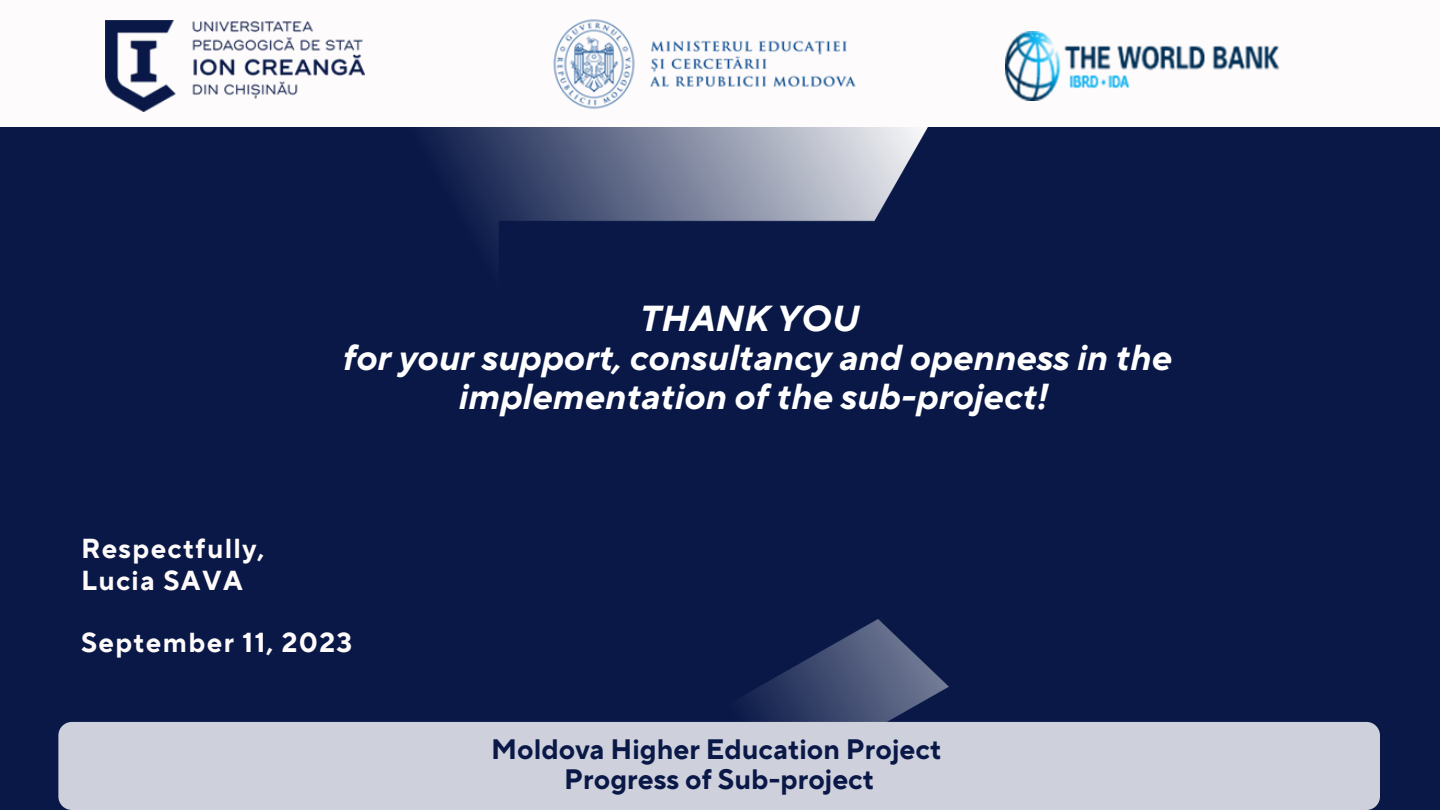
<style>
.page{position:relative;width:1440px;height:810px;background:#fdfbfb}
.page>*{position:absolute;margin:0;border:0;box-sizing:border-box;transform-origin:0 0}
.t1{font:italic 700 36px/39px "TT Norms Pro";color:#fff;text-align:center}
.t2{font:700 28px "TT Norms Pro";color:#091847}
.t3{font:700 27.4px "TT Norms Pro";letter-spacing:.05em;color:#fffbfb}
</style>
<div class="page">
<img style="left:553px;top:19px;width:303px;height:90px">
<img style="left:1005px;top:32px;width:275px;height:68px">
<img style="left:105px;top:20px;width:260px;height:92px">
<div style="left:0;top:128px;width:1440px;height:682px;background:#091847"></div>
<img style="left:405px;top:128px;width:544px;height:594px">
<div style="left:58px;top:722px;width:1322px;height:88px;background:#ced0dc;border-radius:14px"></div>
<p class="t3" style="left:81px;top:532px;width:185px">Respectfully,</p>
<p class="t3" style="left:81px;top:564px;width:163px">Lucia SAVA</p>
<p class="t1" style="left:639px;top:300px;width:221px">THANK YOU</p>
<p class="t1" style="left:341px;top:339px;width:831px">for your support, consultancy and openness in the implementation of the sub-project!</p>
<p class="t3" style="left:81px;top:626px;width:273px">September 11, 2023</p>
<p class="t2" style="left:491px;top:732px;width:452px">Moldova Higher Education Project</p>
<p class="t2" style="left:564px;top:762px;width:311px">Progress of Sub-project</p>
</div>
